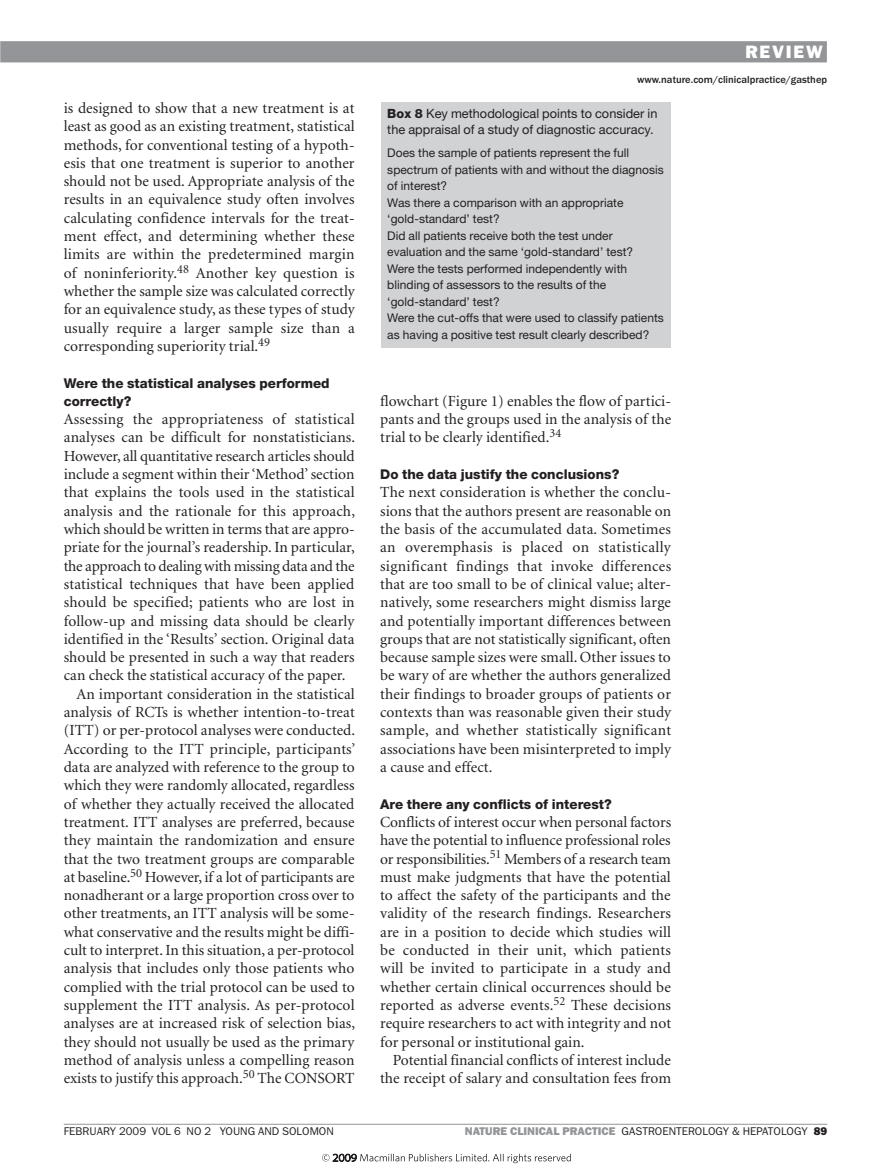
<style>
.page{position:relative;width:893px;height:1174px;background:#fff}
.page>*{position:absolute;margin:0;border:0;box-sizing:border-box;transform-origin:0 0}
.t1{font:800 18px "Franklin Gothic";letter-spacing:.1em;color:#fff}
.t2{font:15.45px/18.3px "Minion";letter-spacing:.005em;color:#231f20;text-align:justify}
.t3{font:15.45px "Minion";letter-spacing:-.015em;color:#231f20}
.t4{font:800 13.5px/18.3px "Helvetica Neue";color:#231f20}
.t5{font:12.75px/15.8px "Helvetica Neue";color:#231f20}
.t6{font:12px/16.5px "Helvetica Neue";color:#231f20}
.t7{font:11.25px "Franklin Gothic";color:#231f20}
.t8{font:500 10.5px "Franklin Gothic";color:#231f20}
.s1{font-weight:800}
.s2{font-weight:800;color:#939598}
</style>
<div class="page">
<hr style="left:64px;top:1123px;width:763px;height:1px;background:#939598">
<div style="left:381px;top:102px;width:290px;height:245px;background:#d1d2d4"></div>
<div style="left:0;top:41px;width:827px;height:21px;background:#939598"></div>
<svg style="left:322px;top:1153px;width:249px;height:10px"></svg>
<p class="t1" style="left:745px;top:41px;width:79px">REVIEW</p>
<p class="t2" style="left:64px;top:99px;width:293px">is designed to show that a new treatment is at least as good as an existing treatment, statistical methods, for conventional testing of a hypoth&shy;esis that one treatment is superior to another should not be used. Appropriate analysis of the results in an equivalence study often involves calculating confidence intervals for the treat&shy;ment effect, and determining whether these limits are within the predetermined margin of noninferiority.<sup>48</sup> Another key question is whether the sample size was calculated correctly for an equivalence study, as these types of study usually require a larger sample size than a corresponding superiority trial.<sup>49</sup></p>
<p class="t4" style="left:64px;top:373px;width:267px">Were the statistical analyses performed correctly?</p>
<p class="t2" style="left:64px;top:411px;width:292px">Assessing the appropriateness of statistical</p>
<p class="t2" style="left:64px;top:429px;width:293px">analyses can be difficult for nonstatisticians.</p>
<p class="t2" style="left:64px;top:447px;width:292px">However, all quantitative research articles should</p>
<p class="t2" style="left:64px;top:465px;width:292px">include a segment within their ‘Method’ section</p>
<p class="t2" style="left:64px;top:484px;width:292px">that explains the tools used in the statistical</p>
<p class="t2" style="left:64px;top:502px;width:293px">analysis and the rationale for this approach,</p>
<p class="t2" style="left:64px;top:520px;width:292px">which should be written in terms that are appro-</p>
<p class="t2" style="left:64px;top:539px;width:293px">priate for the journal’s readership. In particular,</p>
<p class="t3" style="left:64px;top:558px;width:292px">the approach to dealing with missing data and the</p>
<p class="t2" style="left:64px;top:575px;width:292px">statistical techniques that have been applied</p>
<p class="t2" style="left:64px;top:594px;width:292px">should be specified; patients who are lost in</p>
<p class="t2" style="left:64px;top:612px;width:292px">follow-up and missing data should be clearly</p>
<p class="t2" style="left:64px;top:630px;width:292px">identified in the ‘Results’ section. Original data</p>
<p class="t2" style="left:64px;top:648px;width:292px">should be presented in such a way that readers</p>
<p class="t2" style="left:64px;top:667px;width:283px">can check the statistical accuracy of the paper.</p>
<p class="t2" style="left:77px;top:685px;width:280px">An important consideration in the statistical</p>
<p class="t2" style="left:64px;top:703px;width:292px">analysis of RCTs is whether intention-to-treat</p>
<p class="t2" style="left:64px;top:722px;width:293px">(ITT) or per-protocol analyses were conducted.</p>
<p class="t2" style="left:64px;top:740px;width:293px">According to the ITT principle, participants’</p>
<p class="t2" style="left:64px;top:758px;width:292px">data are analyzed with reference to the group to</p>
<p class="t2" style="left:64px;top:777px;width:292px">which they were randomly allocated, regardless</p>
<p class="t2" style="left:64px;top:795px;width:292px">of whether they actually received the allocated</p>
<p class="t2" style="left:64px;top:813px;width:292px">treatment. ITT analyses are preferred, because</p>
<p class="t2" style="left:64px;top:831px;width:292px">they maintain the randomization and ensure</p>
<p class="t2" style="left:64px;top:850px;width:292px">that the two treatment groups are comparable</p>
<p class="t2" style="left:64px;top:868px;width:292px">at baseline.<sup>50</sup> However, if a lot of participants are</p>
<p class="t2" style="left:64px;top:886px;width:292px">nonadherant or a large proportion cross over to</p>
<p class="t2" style="left:64px;top:905px;width:292px">other treatments, an ITT analysis will be some-</p>
<p class="t2" style="left:64px;top:923px;width:292px">what conservative and the results might be diffi-</p>
<p class="t2" style="left:64px;top:941px;width:292px">cult to interpret. In this situation, a per-protocol</p>
<p class="t2" style="left:64px;top:960px;width:292px">analysis that includes only those patients who</p>
<p class="t2" style="left:64px;top:978px;width:292px">complied with the trial protocol can be used to</p>
<p class="t2" style="left:64px;top:996px;width:292px">supplement the ITT analysis. As per-protocol</p>
<p class="t2" style="left:64px;top:1014px;width:293px">analyses are at increased risk of selection bias,</p>
<p class="t2" style="left:64px;top:1033px;width:292px">they should not usually be used as the primary</p>
<p class="t2" style="left:64px;top:1051px;width:292px">method of analysis unless a compelling reason</p>
<p class="t2" style="left:64px;top:1069px;width:292px">exists to justify this approach.<sup>50</sup> The CONSORT</p>
<p class="t8" style="left:637px;top:73px;width:192px">www.nature.com/clinicalpractice/gasthep</p>
<p class="t5" style="left:387px;top:106px;width:272px"><span class="s1">Box 8</span> Key methodological points to consider in the appraisal of a study of diagnostic accuracy.</p>
<p class="t6" style="left:387px;top:144px;width:278px">Does the sample of patients represent the full spectrum of patients with and without the diagnosis of interest?<br>Was there a comparison with an appropriate ‘gold-standard’ test?<br>Did all patients receive both the test under evaluation and the same ‘gold-standard’ test?<br>Were the tests performed independently with blinding of assessors to the results of the ‘gold-standard’ test?<br>Were the cut-offs that were used to classify patients as having a positive test result clearly described?</p>
<p class="t2" style="left:380px;top:392px;width:292px">flowchart (Figure 1) enables the flow of partici&shy;pants and the groups used in the analysis of the trial to be clearly identified.<sup>34</sup></p>
<p class="t4" style="left:380px;top:465px;width:241px">Do the data justify the conclusions?</p>
<p class="t2" style="left:380px;top:484px;width:293px">The next consideration is whether the conclu&shy;sions that the authors present are reasonable on the basis of the accumulated data. Sometimes an overemphasis is placed on statistically significant findings that invoke differences that are too small to be of clinical value; alter&shy;natively, some researchers might dismiss large and potentially important differences between groups that are not statistically significant, often because sample sizes were small. Other issues to be wary of are whether the authors generalized their findings to broader groups of patients or contexts than was reasonable given their study sample, and whether statistically significant associ-ations have been misinterpreted to imply a cause and effect.</p>
<p class="t4" style="left:380px;top:794px;width:233px">Are there any conflicts of interest?</p>
<p class="t2" style="left:380px;top:813px;width:292px">Conflicts of interest occur when personal factors have the potential to influence professional roles or responsibilities.<sup>51</sup> Members of a research team must make judgments that have the potential to affect the safety of the participants and the validity of the research findings. Researchers are in a position to decide which studies will be conducted in their unit, which patients will be invited to participate in a study and whether certain clinical occurrences should be reported as adverse events.<sup>52</sup> These decisions require researchers to act with integrity and not for personal or institutional gain.</p>
<p class="t2" style="left:380px;top:1051px;width:292px;text-align:right">Potential financial conflicts of interest include the receipt of salary and consultation fees from</p>
<p class="t7" style="left:64px;top:1125px;width:41px">FEBRUARY</p>
<p class="t7" style="left:119px;top:1125px;width:216px">2009 VOL 6 NO 2 YOU NG AND SOLOMON</p>
<p class="t7" style="left:465px;top:1125px;width:364px"><span class="s2">NATURE CLINICAL PRACTICE</span> GASTROENTEROLOGY &amp; HEPATOLOGY <span class="s1">89</span></p>
</div>
